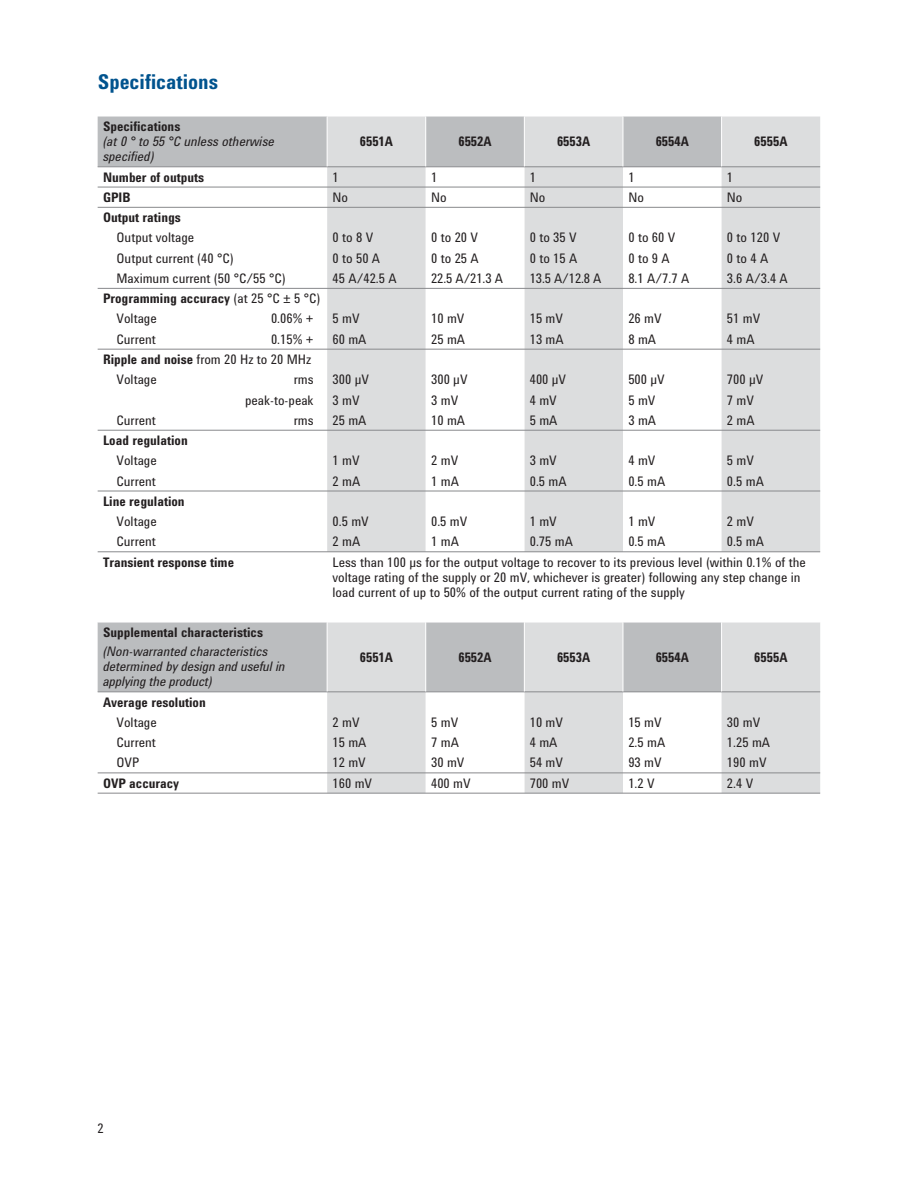
<style>
.page{position:relative;width:918px;height:1188px;background:#fff}
.page>*{position:absolute;margin:0;border:0;box-sizing:border-box;transform-origin:0 0}
.t1{font:700 21px "Agilent Condensed CFF";color:#00538e}
.t2{font:13.5px/15px "Agilent Condensed CFF";color:#231f20}
.t3{font:700 13.5px/20.2px "Agilent Condensed CFF";color:#231f20}
.t4{font:italic 13.5px/15px "Agilent Condensed CFF";color:#231f20}
.s1{font-weight:400}
.s2{font-weight:700}
</style>
<div class="page">
<div style="left:98px;top:117px;width:229px;height:49px;background:#bbbdbf"></div>
<svg style="left:328px;top:117px;width:492px;height:49px;background:#ced0d1"></svg>
<svg style="left:98px;top:167px;width:722px;height:626px"></svg>
<hr style="left:98px;top:187px;width:722px;height:1px;background:#88898c">
<hr style="left:98px;top:207px;width:722px;height:1px;background:#88898c">
<hr style="left:98px;top:288px;width:722px;height:1px;background:#88898c">
<hr style="left:98px;top:349px;width:722px;height:1px;background:#88898c">
<hr style="left:98px;top:430px;width:722px;height:1px;background:#88898c">
<hr style="left:98px;top:491px;width:722px;height:1px;background:#88898c">
<hr style="left:98px;top:551px;width:722px;height:1px;background:#88898c">
<hr style="left:98px;top:793px;width:722px;height:1px;background:#88898c">
<hr style="left:98px;top:166px;width:722px;height:1px;background:#88898c">
<hr style="left:98px;top:691px;width:624px;height:1px;background:#88898c">
<hr style="left:722px;top:691px;width:98px;height:1px;background:#88898c">
<hr style="left:425px;top:117px;width:1px;height:49px;background:#fff">
<hr style="left:524px;top:117px;width:1px;height:49px;background:#fff">
<hr style="left:623px;top:117px;width:1px;height:49px;background:#fff">
<hr style="left:721px;top:117px;width:1px;height:49px;background:#fff">
<hr style="left:327px;top:622px;width:1px;height:69px;background:#fff">
<hr style="left:425px;top:622px;width:1px;height:69px;background:#fff">
<hr style="left:524px;top:622px;width:1px;height:69px;background:#fff">
<hr style="left:623px;top:622px;width:1px;height:69px;background:#fff">
<hr style="left:721px;top:622px;width:1px;height:69px;background:#fff">
<hr style="left:98px;top:773px;width:624px;height:1px;background:#88898c">
<hr style="left:722px;top:773px;width:98px;height:1px;background:#88898c">
<h1 class="t1" style="left:98px;top:74px;width:122px">Specifications</h1>
<p class="t3" style="left:103px;top:118px;width:79px">Specifications</p>
<p class="t4" style="left:103px;top:136px;width:173px">(at 0 ° to 55 °C unless otherwise specified)</p>
<p class="t3" style="left:360px;top:133px;width:35px">6551A</p>
<p class="t3" style="left:458px;top:133px;width:35px">6552A</p>
<p class="t3" style="left:557px;top:133px;width:35px">6553A</p>
<p class="t3" style="left:656px;top:133px;width:35px">6554A</p>
<p class="t3" style="left:754px;top:133px;width:35px">6555A</p>
<p class="t3" style="left:103px;top:168px;width:103px">Number of outputs</p>
<p class="t2" style="left:333px;top:171px;width:8px">1</p>
<p class="t2" style="left:431px;top:171px;width:8px">1</p>
<p class="t2" style="left:530px;top:171px;width:8px">1</p>
<p class="t2" style="left:628px;top:171px;width:8px">1</p>
<p class="t2" style="left:727px;top:171px;width:8px">1</p>
<p class="t3" style="left:103px;top:189px;width:29px">GPIB</p>
<p class="t2" style="left:333px;top:191px;width:17px">No</p>
<p class="t2" style="left:431px;top:191px;width:17px">No</p>
<p class="t2" style="left:530px;top:191px;width:17px">No</p>
<p class="t2" style="left:628px;top:191px;width:17px">No</p>
<p class="t2" style="left:727px;top:191px;width:17px">No</p>
<p class="t3" style="left:103px;top:209px;width:79px">Output ratings</p>
<p class="t2" style="left:117px;top:232px;width:79px">Output voltage</p>
<p class="t2" style="left:333px;top:232px;width:42px">0 to 8 V</p>
<p class="t2" style="left:431px;top:232px;width:49px">0 to 20 V</p>
<p class="t2" style="left:530px;top:232px;width:49px">0 to 35 V</p>
<p class="t2" style="left:628px;top:232px;width:49px">0 to 60 V</p>
<p class="t2" style="left:727px;top:232px;width:55px">0 to 120 V</p>
<p class="t2" style="left:117px;top:252px;width:119px">Output current (40 °C)</p>
<p class="t2" style="left:333px;top:252px;width:49px">0 to 50 A</p>
<p class="t2" style="left:431px;top:252px;width:49px">0 to 25 A</p>
<p class="t2" style="left:530px;top:252px;width:49px">0 to 15 A</p>
<p class="t2" style="left:628px;top:252px;width:43px">0 to 9 A</p>
<p class="t2" style="left:727px;top:252px;width:43px">0 to 4 A</p>
<p class="t2" style="left:117px;top:272px;width:171px">Maximum current (50 °C/55 °C)</p>
<p class="t2" style="left:333px;top:272px;width:66px">45 A/42.5 A</p>
<p class="t2" style="left:431px;top:272px;width:73px">22.5 A/21.3 A</p>
<p class="t2" style="left:530px;top:272px;width:73px">13.5 A/12.8 A</p>
<p class="t2" style="left:628px;top:272px;width:62px">8.1 A/7.7 A</p>
<p class="t2" style="left:727px;top:272px;width:62px">3.6 A/3.4 A</p>
<p class="t3" style="left:117px;top:290px;width:205px;text-indent:-14px">Programming accuracy <span class="s1">(at 25 °C ± 5 °C)<br>Voltage</span></p>
<p class="t2" style="left:271px;top:313px;width:44px">0.06% +</p>
<p class="t2" style="left:333px;top:313px;width:29px">5 mV</p>
<p class="t2" style="left:431px;top:313px;width:35px">10 mV</p>
<p class="t2" style="left:530px;top:313px;width:35px">15 mV</p>
<p class="t2" style="left:628px;top:313px;width:35px">26 mV</p>
<p class="t2" style="left:727px;top:313px;width:35px">51 mV</p>
<p class="t2" style="left:117px;top:333px;width:41px">Current</p>
<p class="t2" style="left:271px;top:333px;width:44px">0.15% +</p>
<p class="t2" style="left:333px;top:333px;width:36px">60 mA</p>
<p class="t2" style="left:431px;top:333px;width:36px">25 mA</p>
<p class="t2" style="left:530px;top:333px;width:36px">13 mA</p>
<p class="t2" style="left:628px;top:333px;width:29px">8 mA</p>
<p class="t2" style="left:727px;top:333px;width:29px">4 mA</p>
<p class="t2" style="left:117px;top:351px;width:196px;line-height:20.2px;text-indent:-14px"><span class="s2">Ripple and noise</span> from 20 Hz to 20 MHz<br>Voltage</p>
<p class="t2" style="left:294px;top:374px;width:21px">rms</p>
<p class="t2" style="left:333px;top:374px;width:38px">300 μV</p>
<p class="t2" style="left:431px;top:374px;width:38px">300 μV</p>
<p class="t2" style="left:530px;top:374px;width:38px">400 μV</p>
<p class="t2" style="left:628px;top:374px;width:38px">500 μV</p>
<p class="t2" style="left:727px;top:374px;width:38px">700 μV</p>
<p class="t2" style="left:245px;top:394px;width:70px">peak-to-peak</p>
<p class="t2" style="left:333px;top:394px;width:29px">3 mV</p>
<p class="t2" style="left:431px;top:394px;width:29px">3 mV</p>
<p class="t2" style="left:530px;top:394px;width:29px">4 mV</p>
<p class="t2" style="left:628px;top:394px;width:29px">5 mV</p>
<p class="t2" style="left:727px;top:394px;width:29px">7 mV</p>
<p class="t2" style="left:117px;top:414px;width:41px">Current</p>
<p class="t2" style="left:294px;top:414px;width:21px">rms</p>
<p class="t2" style="left:333px;top:414px;width:36px">25 mA</p>
<p class="t2" style="left:431px;top:414px;width:36px">10 mA</p>
<p class="t2" style="left:530px;top:414px;width:29px">5 mA</p>
<p class="t2" style="left:628px;top:414px;width:29px">3 mA</p>
<p class="t2" style="left:727px;top:414px;width:29px">2 mA</p>
<p class="t3" style="left:103px;top:432px;width:86px">Load regulation</p>
<p class="t2" style="left:117px;top:455px;width:42px">Voltage</p>
<p class="t2" style="left:333px;top:455px;width:29px">1 mV</p>
<p class="t2" style="left:431px;top:455px;width:29px">2 mV</p>
<p class="t2" style="left:530px;top:455px;width:29px">3 mV</p>
<p class="t2" style="left:628px;top:455px;width:29px">4 mV</p>
<p class="t2" style="left:727px;top:455px;width:29px">5 mV</p>
<p class="t2" style="left:117px;top:475px;width:41px">Current</p>
<p class="t2" style="left:333px;top:475px;width:29px">2 mA</p>
<p class="t2" style="left:431px;top:475px;width:29px">1 mA</p>
<p class="t2" style="left:530px;top:475px;width:38px">0.5 mA</p>
<p class="t2" style="left:628px;top:475px;width:38px">0.5 mA</p>
<p class="t2" style="left:727px;top:475px;width:38px">0.5 mA</p>
<p class="t3" style="left:103px;top:493px;width:83px">Line regulation</p>
<p class="t2" style="left:117px;top:515px;width:42px">Voltage</p>
<p class="t2" style="left:333px;top:515px;width:38px">0.5 mV</p>
<p class="t2" style="left:431px;top:515px;width:38px">0.5 mV</p>
<p class="t2" style="left:530px;top:515px;width:29px">1 mV</p>
<p class="t2" style="left:628px;top:515px;width:29px">1 mV</p>
<p class="t2" style="left:727px;top:515px;width:29px">2 mV</p>
<p class="t2" style="left:117px;top:536px;width:41px">Current</p>
<p class="t2" style="left:333px;top:536px;width:29px">2 mA</p>
<p class="t2" style="left:431px;top:536px;width:29px">1 mA</p>
<p class="t2" style="left:530px;top:536px;width:45px">0.75 mA</p>
<p class="t2" style="left:628px;top:536px;width:38px">0.5 mA</p>
<p class="t2" style="left:727px;top:536px;width:38px">0.5 mA</p>
<p class="t3" style="left:103px;top:553px;width:133px">Transient response time</p>
<p class="t2" style="left:333px;top:556px;width:475px">Less than 100 μs for the output voltage to recover to its previous level (within 0.1% of the voltage rating of the supply or 20 mV, whichever is greater) following any step change in load current of up to 50% of the output current rating of the supply</p>
<p class="t3" style="left:103px;top:624px;width:161px">Supplemental characteristics</p>
<p class="t4" style="left:103px;top:646px;width:184px">(Non-warranted characteristics determined by design and useful in applying the product)</p>
<p class="t3" style="left:360px;top:649px;width:35px">6551A</p>
<p class="t3" style="left:458px;top:649px;width:35px">6552A</p>
<p class="t3" style="left:557px;top:649px;width:35px">6553A</p>
<p class="t3" style="left:656px;top:649px;width:35px">6554A</p>
<p class="t3" style="left:754px;top:649px;width:35px">6555A</p>
<p class="t3" style="left:103px;top:693px;width:104px">Average resolution</p>
<p class="t2" style="left:117px;top:716px;width:42px">Voltage</p>
<p class="t2" style="left:333px;top:716px;width:29px">2 mV</p>
<p class="t2" style="left:431px;top:716px;width:29px">5 mV</p>
<p class="t2" style="left:530px;top:716px;width:35px">10 mV</p>
<p class="t2" style="left:628px;top:716px;width:35px">15 mV</p>
<p class="t2" style="left:727px;top:716px;width:35px">30 mV</p>
<p class="t2" style="left:117px;top:737px;width:41px">Current</p>
<p class="t2" style="left:333px;top:737px;width:36px">15 mA</p>
<p class="t2" style="left:431px;top:737px;width:29px">7 mA</p>
<p class="t2" style="left:530px;top:737px;width:29px">4 mA</p>
<p class="t2" style="left:628px;top:737px;width:38px">2.5 mA</p>
<p class="t2" style="left:727px;top:737px;width:45px">1.25 mA</p>
<p class="t2" style="left:117px;top:757px;width:24px">OVP</p>
<p class="t2" style="left:333px;top:757px;width:35px">12 mV</p>
<p class="t2" style="left:431px;top:757px;width:35px">30 mV</p>
<p class="t2" style="left:530px;top:757px;width:35px">54 mV</p>
<p class="t2" style="left:628px;top:757px;width:35px">93 mV</p>
<p class="t2" style="left:727px;top:757px;width:41px">190 mV</p>
<p class="t3" style="left:103px;top:774px;width:78px">OVP accuracy</p>
<p class="t2" style="left:333px;top:777px;width:41px">160 mV</p>
<p class="t2" style="left:431px;top:777px;width:41px">400 mV</p>
<p class="t2" style="left:530px;top:777px;width:41px">700 mV</p>
<p class="t2" style="left:628px;top:777px;width:28px">1.2 V</p>
<p class="t2" style="left:727px;top:777px;width:28px">2.4 V</p>
<p class="t2" style="left:98px;top:1123px;width:8px">2</p>
</div>
